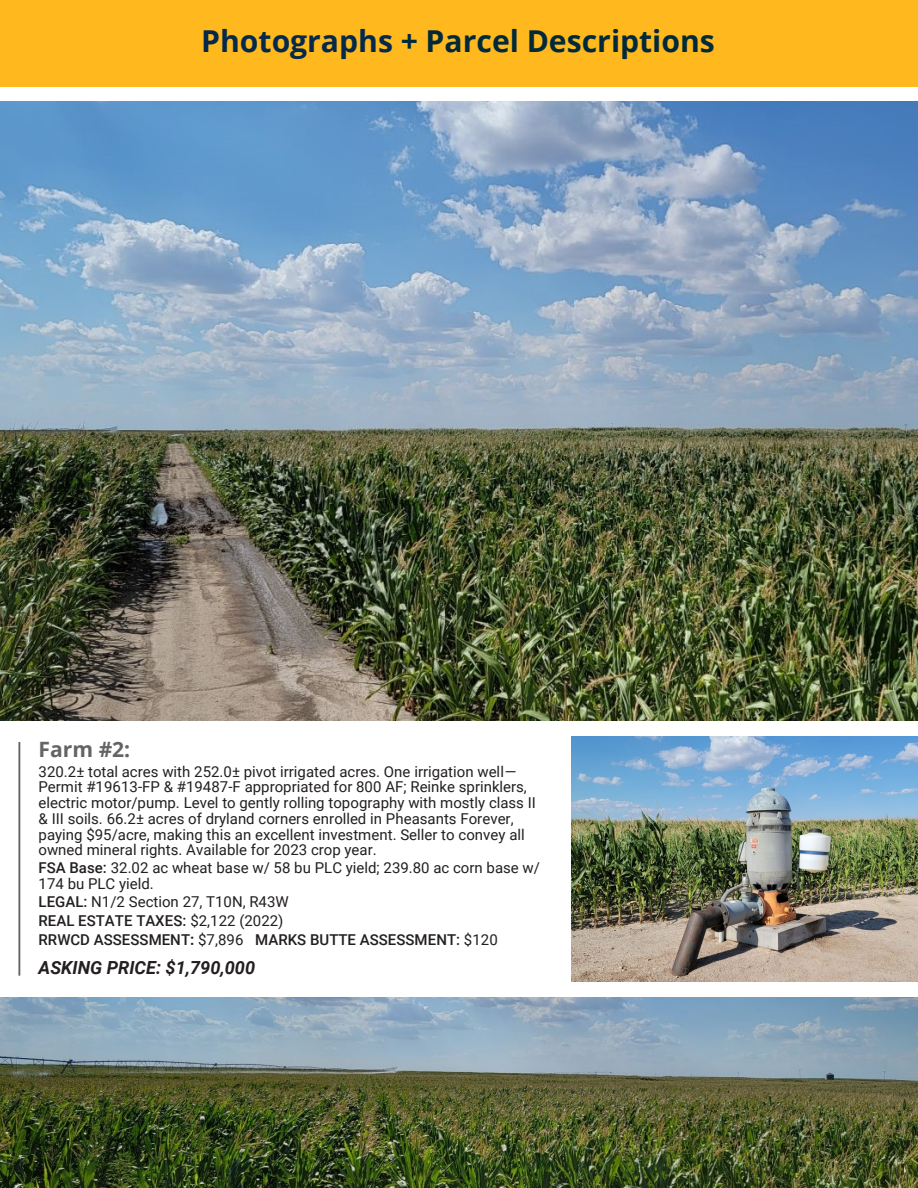
<style>
.page{position:relative;width:918px;height:1188px;background:#fff}
.page>*{position:absolute;margin:0;border:0;box-sizing:border-box;transform-origin:0 0}
.t1{font:700 30.15px "Open Sans";color:#002a3a}
.t2{font:700 21.15px "Open Sans";color:#636466}
.t3{font:italic 700 18px "Roboto";color:#231f20}
.t4{font:15px/15.8px "Roboto";color:#231f20}
.t5{font:500 15px/18.8px "Roboto";color:#231f20}
.s1{color:#04294b}
.s2{font-weight:500}
.s3{font-weight:400}
.s4{font-weight:700}
</style>
<div class="page">
<div style="left:0;top:1px;width:918px;height:86px;background:#ffb81d"></div>
<img style="left:0;top:102px;width:918px;height:619px">
<hr style="left:18px;top:742px;width:2px;height:234px;background:#636466">
<img style="left:0;top:998px;width:918px;height:190px">
<img style="left:572px;top:736px;width:346px;height:245px">
<h1 class="t1" style="left:201px;top:20px;width:515px"><span class="s1">Photographs</span> + Parcel Descriptions</h1>
<h2 class="t2" style="left:39px;top:734px;width:93px">Farm #2:</h2>
<p class="t4" style="left:39px;top:763px;width:499px">320.2± total acres with 252.0± pivot irrigated acres. One irrigation well— Permit #19613-FP &amp; #19487-F appropriated for 800 AF; Reinke sprinklers, electric motor/pump. Level to gently rolling topography with mostly class II &amp; III soils. 66.2± acres of dryland corners enrolled in Pheasants Forever, paying $95/acre, making this an excellent investment. Seller to convey all owned mineral rights. Available for 2023 crop year.</p>
<p class="t4" style="left:39px;top:859px;width:503px"><span class="s2">FSA Base:</span> 32.02 ac wheat base w/ 58 bu PLC yield; 239.80 ac corn base w/<br>174 bu PLC yield.</p>
<p class="t5" style="left:39px;top:892px;width:461px">LEGAL: <span class="s3">N1/2 Section 27, T10N, R43W<br></span>REAL ESTATE TAXES: <span class="s3">$2,122 (2022)<br></span>RRWCD ASSESSMENT<span class="s4">:</span> <span class="s3">$7,896</span> MARKS BUTTE ASSESSMENT: <span class="s3">$120</span></p>
<p class="t3" style="left:39px;top:955px;width:218px">ASKING PRICE: $1,790,000</p>
</div>
